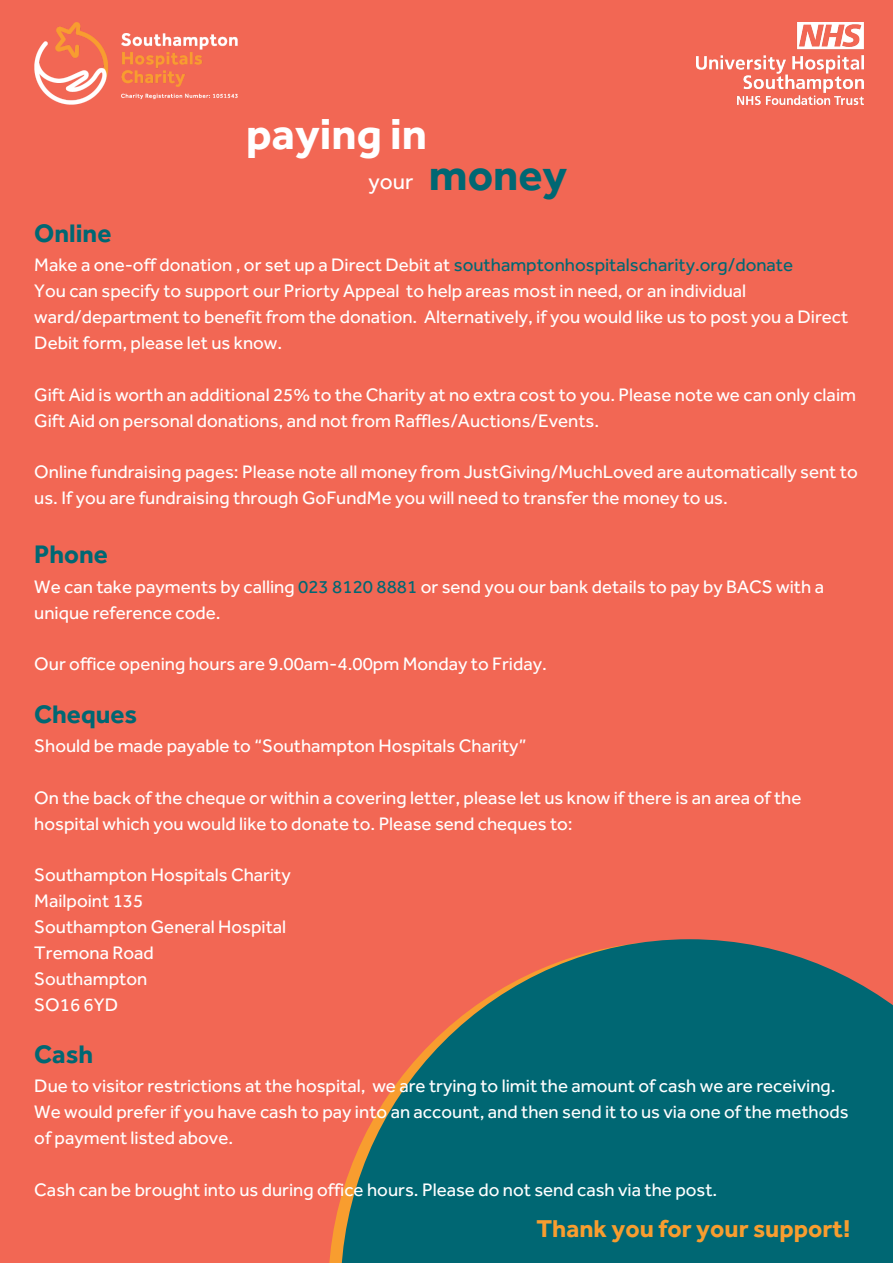
<style>
.page{position:relative;width:893px;height:1263px;background:#f26754}
.page>*{position:absolute;margin:0;border:0;box-sizing:border-box;transform-origin:0 0}
.t1{font:700 45px/41.2px "Effra";color:#fff}
.t2{font:700 26.25px "Effra";color:#006773}
.t3{font:700 25.2px "Effra";color:#f89d2f}
.t4{font:18.75px/25.9px "Effra";color:#fff}
.s1{font-weight:400;font-size:22.65px}
.s2{color:#006773}
</style>
<div class="page">
<img style="left:34px;top:23px;width:203px;height:81px">
<img style="left:696px;top:23px;width:167px;height:81px">
<svg style="left:341px;top:939px;width:552px;height:324px;fill:#006773"></svg>
<h1 class="t1" style="left:368px;top:113px;width:200px;text-indent:-122px">paying in<br><span class="s1">your</span> <span class="s2">money</span></h1>
<h2 class="t2" style="left:34px;top:217px;width:79px">Online</h2>
<p class="t4" style="left:34px;top:252px;width:815px">Make a one-off donation , or set up a Direct Debit at <span class="s2">southamptonhospitalscharity.org/donate<br></span>You can specify to support our Priorty Appeal to help areas most in need, or an individual ward/department to benefit from the donation. Alternatively, if you would like us to post you a Direct Debit form, please let us know.</p>
<p class="t4" style="left:34px;top:381px;width:823px">Gift Aid is worth an additional 25% to the Charity at no extra cost to you. Please note we can only claim<br>Gift Aid on personal donations, and not from Raffles/Auctions/Events.</p>
<p class="t4" style="left:34px;top:459px;width:825px">Online fundraising pages: Please note all money from JustGiving/MuchLoved are automatically sent to us. If you are fundraising through GoFundMe you will need to transfer the money to us.</p>
<h2 class="t2" style="left:34px;top:538px;width:75px">Phone</h2>
<p class="t4" style="left:34px;top:573px;width:791px">We can take payments by calling <span class="s2">023 8120 8881</span> or send you our bank details to pay by BACS with a unique reference code.</p>
<p class="t4" style="left:34px;top:651px;width:514px">Our office opening hours are 9.00am-4.00pm Monday to Friday.</p>
<h2 class="t2" style="left:34px;top:698px;width:104px">Cheques</h2>
<p class="t4" style="left:34px;top:732px;width:493px">Should be made payable to “Southampton Hospitals Charity”</p>
<p class="t4" style="left:34px;top:784px;width:768px">On the back of the cheque or within a covering letter, please let us know if there is an area of the hospital which you would like to donate to. Please send cheques to:</p>
<p class="t4" style="left:34px;top:862px;width:258px">Southampton Hospitals Charity<br>Mailpoint 135<br>Southampton General Hospital<br>Tremona Road<br>Southampton<br>SO16 6YD</p>
<h2 class="t2" style="left:34px;top:1038px;width:60px">Cash</h2>
<p class="t4" style="left:34px;top:1073px;width:816px">Due to visitor restrictions at the hospital, we are trying to limit the amount of cash we are receiving.<br>We would prefer if you have cash to pay into an account, and then send it to us via one of the methods of payment listed above.</p>
<p class="t4" style="left:34px;top:1176px;width:684px">Cash can be brought into us during office hours. Please do not send cash via the post.</p>
<h3 class="t3" style="left:536px;top:1213px;width:315px">Thank you for your support!</h3>
</div>
